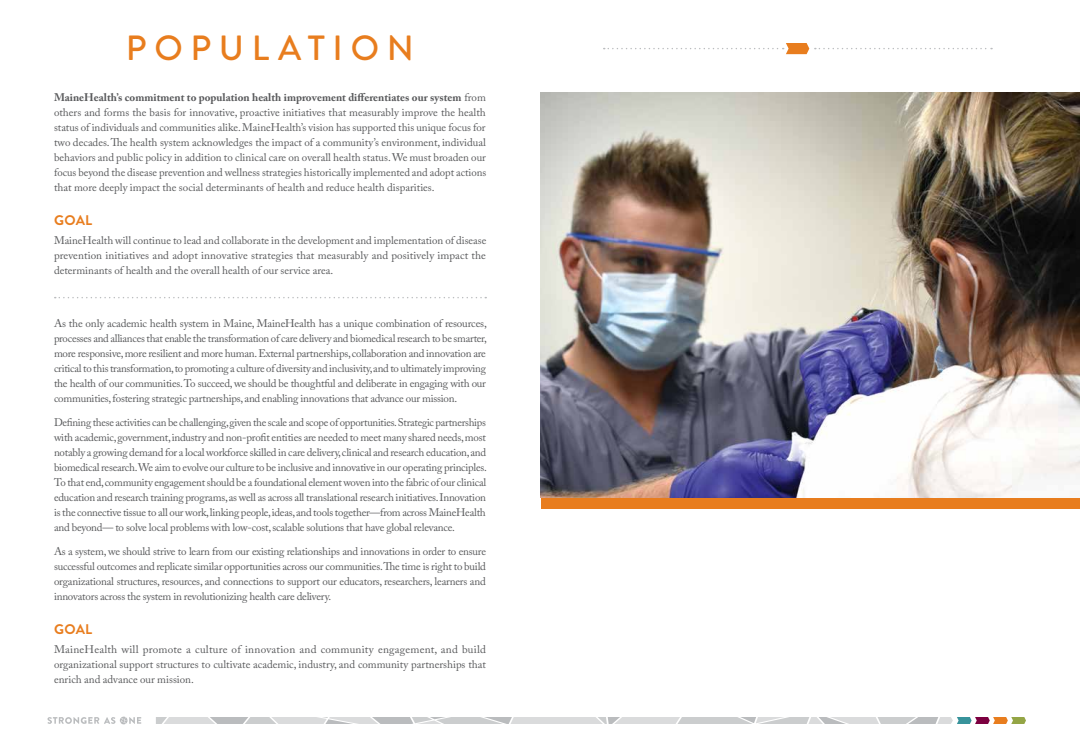
<style>
.page{position:relative;width:1080px;height:756px;background:#fff}
.page>*{position:absolute;margin:0;border:0;box-sizing:border-box;transform-origin:0 0}
.t1{font:500 35px "Brandon Grotesque";letter-spacing:.22em;color:#e87d1e}
.t2{font:700 14px "Brandon Grotesque";letter-spacing:.02em;color:#e87d1e}
.t3{font:11px/15px "Adobe Caslon Pro";letter-spacing:-.01em;color:#58595b;text-align:justify}
.s1{font-weight:700}
</style>
<div class="page">
<div style="left:541px;top:119px;width:539px;height:389px;background:#e87d1e"></div>
<img style="left:541px;top:93px;width:539px;height:405px">
<svg style="left:604px;top:43px;width:205px;height:11px"></svg>
<svg style="left:815px;top:48px;width:177px;height:1px"></svg>
<svg style="left:55px;top:297px;width:431px;height:1px"></svg>
<svg style="left:156px;top:717px;width:870px;height:7px;background:#cfcece"></svg>
<svg style="left:47px;top:717px;width:94px;height:7px"></svg>
<h1 class="t1" style="left:126px;top:24px;width:289px">POPULATION</h1>
<p class="t3" style="left:54px;top:90px;width:434px"><span class="s1">MaineHealth’s commitment to population health improvement differentiates our system</span> from others and forms the basis for innovative, proactive initiatives that measurably improve the health status of individuals and communities alike. MaineHealth’s vision has supported this unique focus for two decades. The health system acknowledges the impact of a community’s environment, individual behaviors and public policy in addition to clinical care on overall health status. We must broaden our focus beyond the disease prevention and wellness strategies historically implemented and adopt actions that more deeply impact the social determinants of health and reduce health disparities.</p>
<p class="t2" style="left:54px;top:210px;width:40px">GOAL</p>
<p class="t3" style="left:54px;top:233px;width:434px">MaineHealth will continue to lead and collaborate in the development and implementation of disease prevention initiatives and adopt innovative strategies that measurably and positively impact the determinants of health and the overall health of our service area.</p>
<p class="t3" style="left:54px;top:316px;width:434px">As the only academic health system in Maine, MaineHealth has a unique combination of resources, processes and alliances that enable the transformation of care delivery and biomedical research to be smarter, more responsive, more resilient and more human. External partnerships, collaboration and innovation are critical to this transformation, to promoting a culture of diversity and inclusivity, and to ultimately improving the health of our communities. To succeed, we should be thoughtful and deliberate in engaging with our communities, fostering strategic partnerships, and enabling innovations that advance our mission.</p>
<p class="t3" style="left:54px;top:415px;width:434px">Defining these activities can be challenging, given the scale and scope of opportunities. Strategic partnerships with academic, government, industry and non-profit entities are needed to meet many shared needs, most notably a growing demand for a local workforce skilled in care delivery, clinical and research education, and biomedical research. We aim to evolve our culture to be inclusive and innovative in our operating principles.<br>To that end, community engagement should be a foundational element woven into the fabric of our clinical education and research training programs, as well as across all translational research initiatives. Innovation is the connective tissue to all our work, linking people, ideas, and tools together—from across MaineHealth and beyond— to solve local problems with low-cost, scalable solutions that have global relevance.</p>
<p class="t3" style="left:54px;top:544px;width:434px">As a system, we should strive to learn from our existing relationships and innovations in order to ensure successful outcomes and replicate similar opportunities across our communities.The time is right to build organizational structures, resources, and connections to support our educators, researchers, learners and innovators across the system in revolutionizing health care delivery.</p>
<p class="t2" style="left:54px;top:619px;width:40px">GOAL</p>
<p class="t3" style="left:54px;top:642px;width:434px">MaineHealth will promote a culture of innovation and community engagement, and build organizational support structures to cultivate academic, industry, and community partnerships that enrich and advance our mission.</p>
</div>
